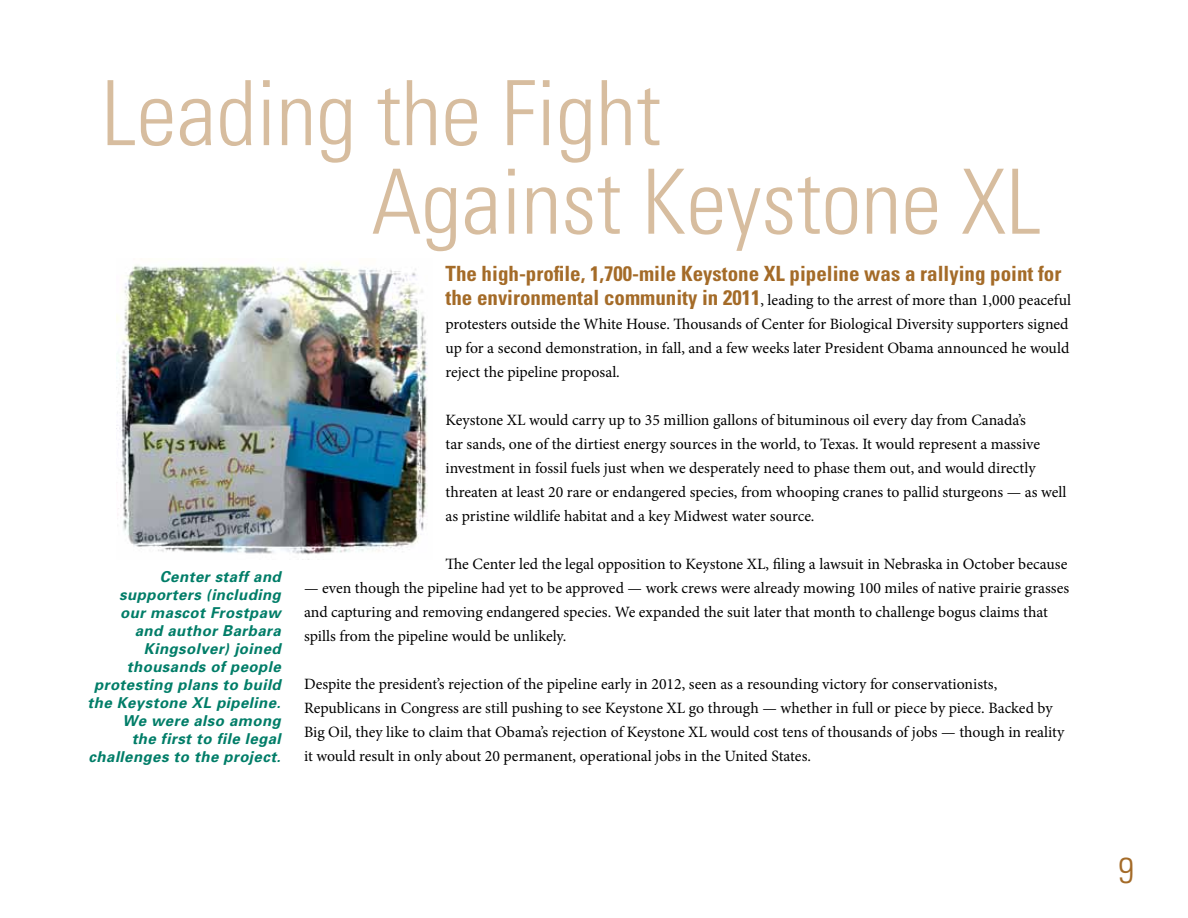
<style>
.page{position:relative;width:1188px;height:918px;background:#fff}
.page>*{position:absolute;margin:0;border:0;box-sizing:border-box;transform-origin:0 0}
.t1{font:300 condensed 90px/88.5px "Univers";color:#d7bd9f}
.t2{font:300 condensed 36px "Univers";color:#a46b28}
.t3{font:700 condensed 21px "Univers";color:#a46b28}
.t4{font:15.75px/24px "Minion Pro";color:#000}
.t5{font:italic 700 15px/18px "Univers";letter-spacing:.03em;color:#007d68;text-align:right}
.s1{font-family:"Univers";font-weight:700;font-stretch:condensed;font-size:21px;color:#a46b28}
</style>
<div class="page">
<img style="left:117px;top:262px;width:311px;height:298px">
<h1 class="t1" style="left:372px;top:68px;width:671px;text-indent:-270px">Leading the Fight<br>Against Keystone XL</h1>
<h3 class="t3" style="left:446px;top:261px;width:617px">The high-profile, 1,700-mile Keystone XL pipeline was a rallying point for</h3>
<p class="t4" style="left:445px;top:288px;width:627px"><span class="s1">the environmental community in 2011</span>, leading to the arrest of more than 1,000 peaceful protesters outside the White House. Thousands of Center for Biological Diversity supporters signed up for a second demonstration, in fall, and a few weeks later President Obama announced he would reject the pipeline proposal.</p>
<p class="t4" style="left:445px;top:408px;width:622px">Keystone XL would carry up to 35 million gallons of bituminous oil every day from Canada’s<br>tar sands, one of the dirtiest energy sources in the world, to Texas. It would represent a massive investment in fossil fuels just when we desperately need to phase them out, and would directly threaten at least 20 rare or endangered species, from whooping cranes to pallid sturgeons — as well as pristine wildlife habitat and a key Midwest water source.</p>
<p class="t4" style="left:445px;top:552px;width:623px">The Center led the legal opposition to Keystone XL, filing a lawsuit in Nebraska in October because</p>
<p class="t4" style="left:304px;top:576px;width:767px">— even though the pipeline had yet to be approved — work crews were already mowing 100 miles of native prairie grasses and capturing and removing endangered species. We expanded the suit later that month to challenge bogus claims that spills from the pipeline would be unlikely.</p>
<p class="t4" style="left:304px;top:672px;width:762px">Despite the president’s rejection of the pipeline early in 2012, seen as a resounding victory for conservationists, Republicans in Congress are still pushing to see Keystone XL go through — whether in full or piece by piece. Backed by Big Oil, they like to claim that Obama’s rejection of Keystone XL would cost tens of thousands of jobs — though in reality it would result in only about 20 permanent, operational jobs in the United States.</p>
<p class="t5" style="left:87px;top:567px;width:195px">Center staff and supporters (including<br>our mascot Frostpaw<br>and author Barbara<br>Kingsolver) joined thousands of people protesting plans to build the Keystone XL pipeline.<br>We were also among<br>the first to file legal challenges to the project.</p>
<h2 class="t2" style="left:1118px;top:849px;width:17px">9</h2>
</div>
